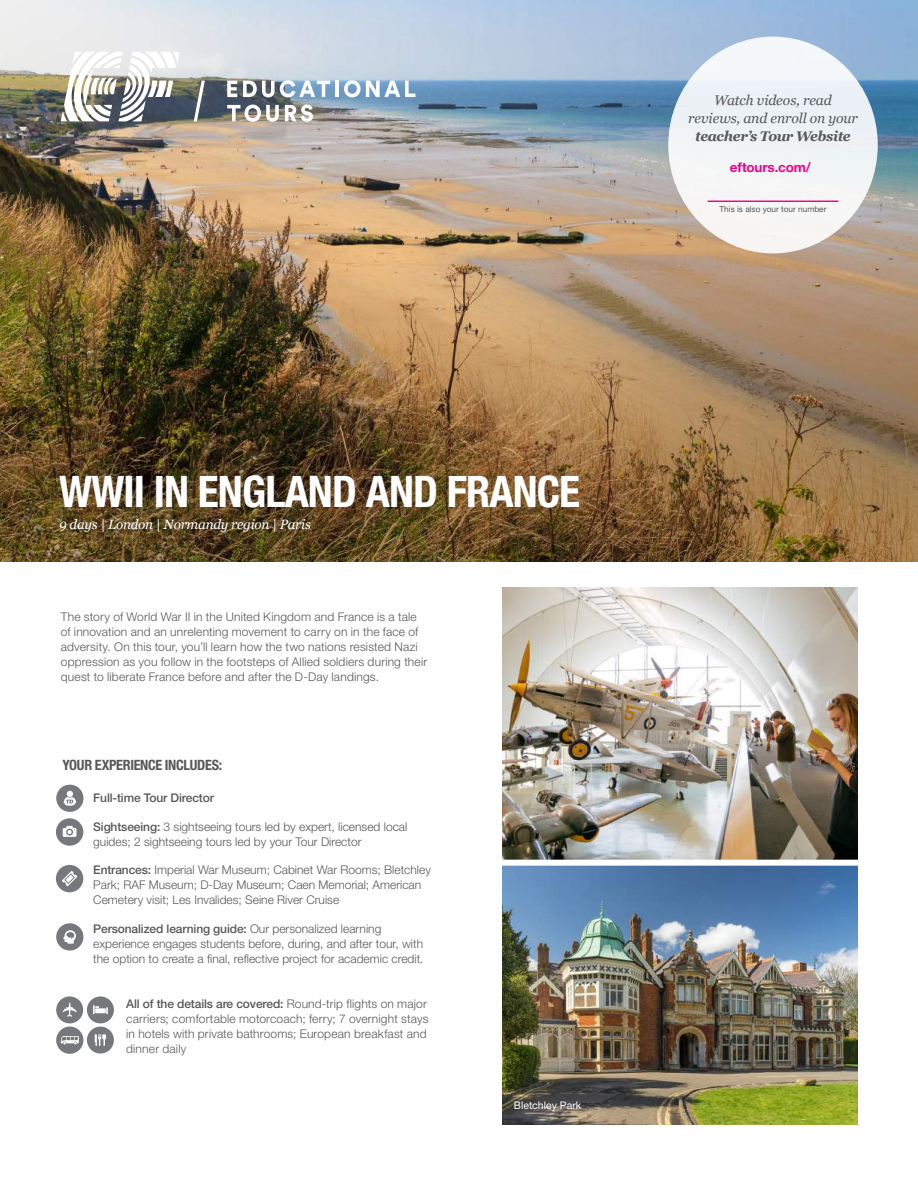
<style>
.page{position:relative;width:918px;height:1188px;background:#fff}
.page>*{position:absolute;margin:0;border:0;box-sizing:border-box;transform-origin:0 0}
.t1{font:700 condensed 43.5px "Helvetica Neue LT Std";letter-spacing:-.02em;color:#fff}
.t2{font:700 condensed 14.25px "Helvetica Neue LT Std";letter-spacing:-.02em;color:#57585a}
.t3{font:italic 13.95px/18px "Georgia";letter-spacing:-.01em;color:#57585a;text-align:center}
.t4{font:italic 700 13.95px "Georgia";letter-spacing:-.03em;color:#57585a}
.t5{font:italic 13.5px "Georgia";letter-spacing:-.02em;color:#fff}
.t6{font:700 13.5px "Helvetica Neue LT Std";letter-spacing:-.015em;color:#ed028c}
.t7{font:300 12px/15px "Helvetica Neue LT Std";color:#57585a}
.t8{font:500 12px "Helvetica Neue LT Std";letter-spacing:-.01em;color:#57585a}
.t9{font:10.5px "Helvetica Neue LT Std";color:#fff}
.t10{font:8.25px "Helvetica Neue LT Std";color:#57585a}
.s1{font-weight:500}
</style>
<div class="page">
<img style="left:0;top:0;width:918px;height:561px">
<svg style="left:56px;top:785px;width:28px;height:27px"></svg>
<svg style="left:56px;top:923px;width:27px;height:28px"></svg>
<svg style="left:56px;top:996px;width:58px;height:58px"></svg>
<div style="left:668px;top:37px;width:210px;height:216px;background:#f3f5f5;border-radius:50%"></div>
<hr style="left:708px;top:201px;width:130px;height:1px;background:#ed028c">
<img style="left:503px;top:866px;width:355px;height:258px">
<img style="left:503px;top:588px;width:355px;height:272px">
<svg style="left:56px;top:865px;width:27px;height:27px"></svg>
<svg style="left:56px;top:818px;width:27px;height:28px"></svg>
<svg style="left:227px;top:81px;width:10px;height:16px"></svg>
<svg style="left:243px;top:80px;width:87px;height:17px"></svg>
<hr style="left:335px;top:81px;width:4px;height:16px;background:#fff">
<svg style="left:344px;top:80px;width:71px;height:17px"></svg>
<svg style="left:227px;top:105px;width:52px;height:17px"></svg>
<svg style="left:285px;top:105px;width:28px;height:17px"></svg>
<svg style="left:61px;top:52px;width:119px;height:69px"></svg>
<svg style="left:194px;top:81px;width:11px;height:40px"></svg>
<h1 class="t1" style="left:59px;top:465px;width:522px">WWII IN ENGLAND AND FRANCE</h1>
<p class="t5" style="left:59px;top:515px;width:253px">9 days | London | Normandy region | Paris</p>
<p class="t7" style="left:61px;top:609px;width:368px">The story of World War II in the United Kingdom and France is a tale of innovation and an unrelenting movement to carry on in the face of adversity. On this tour, you’ll learn how the two nations resisted Nazi oppression as you follow in the footsteps of Allied soldiers during their quest to liberate France before and after the D-Day landings.</p>
<p class="t2" style="left:62px;top:757px;width:161px">YOUR EXPERIENCE INCLUDES:</p>
<p class="t8" style="left:93px;top:791px;width:122px">Full-time Tour Director</p>
<p class="t7" style="left:93px;top:819px;width:316px"><span class="s1">Sightseeing:</span> 3 sightseeing tours led by expert, licensed local guides; 2 sightseeing tours led by your Tour Director</p>
<p class="t7" style="left:93px;top:862px;width:339px"><span class="s1">Entrances:</span> Imperial War Museum; Cabinet War Rooms; Bletchley<br>Park; RAF Museum; D-Day Museum; Caen Memorial; American<br>Cemetery visit; Les Invalides; Seine River Cruise</p>
<p class="t7" style="left:93px;top:921px;width:332px"><span class="s1">Personalized learning guide:</span> Our personalized learning experience engages students before, during, and after tour, with the option to create a final, reflective project for academic credit.</p>
<p class="t7" style="left:126px;top:996px;width:304px"><span class="s1">All of the details are covered:</span> Round-trip flights on major carriers; comfortable motorcoach; ferry; 7 overnight stays in hotels with private bathrooms; European breakfast and dinner daily</p>
<p class="t9" style="left:514px;top:1099px;width:69px">Bletchley Park</p>
<p class="t3" style="left:688px;top:91px;width:171px">Watch videos, read reviews, and enroll on your</p>
<p class="t4" style="left:695px;top:126px;width:157px">teacher’s Tour Website</p>
<p class="t6" style="left:730px;top:159px;width:82px">eftours.com/</p>
<p class="t10" style="left:720px;top:204px;width:108px">This is also your tour number</p>
</div>
